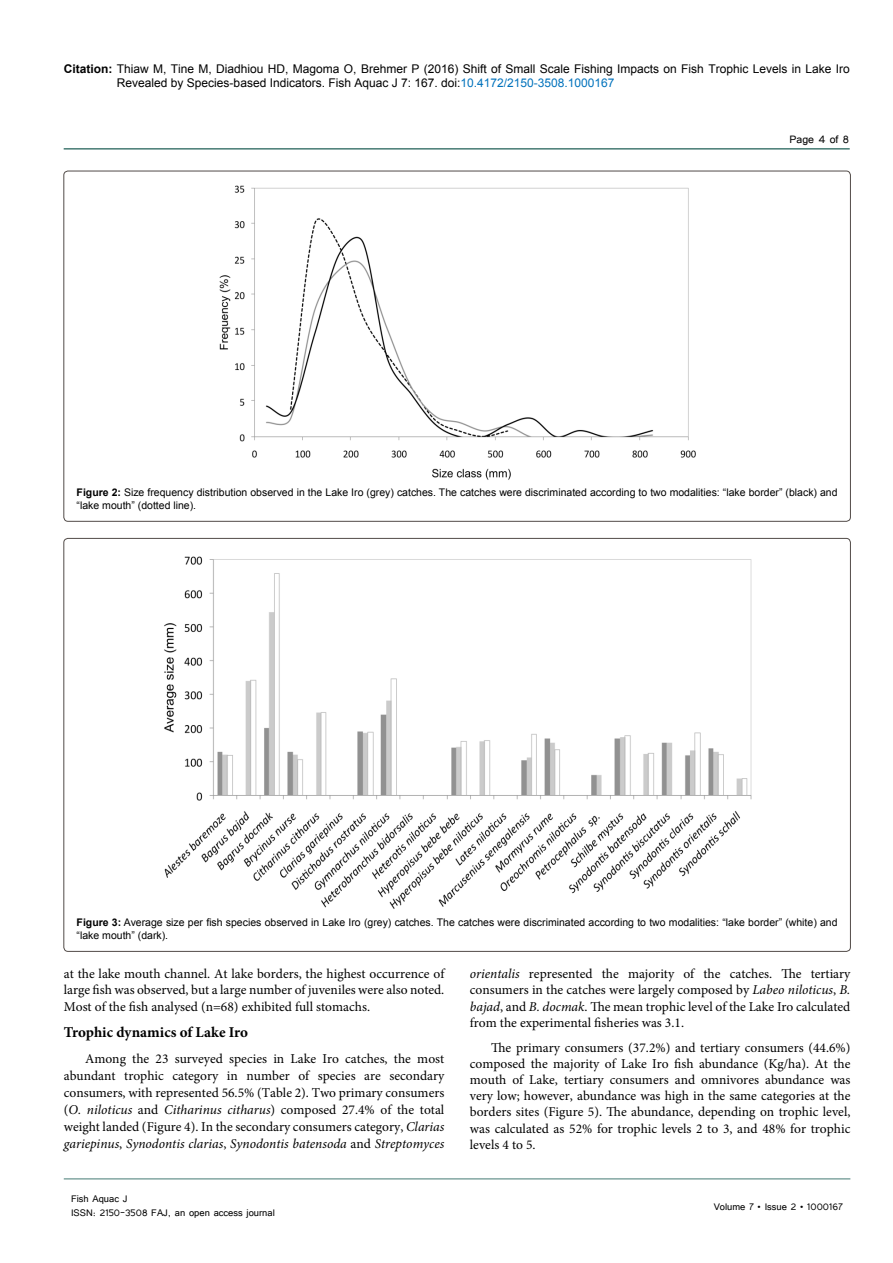
<style>
.page{position:relative;width:893px;height:1263px;background:#fff}
.page>*{position:absolute;margin:0;border:0;box-sizing:border-box;transform-origin:0 0}
.t1{font:700 15px "Minion Pro";color:#000}
.t2{font:13.5px/16.2px "Minion Pro";color:#000;text-align:justify}
.t3{font:13.5px "Tunga";color:#000}
.t4{font:12px/14.4px "Arial";color:#000}
.t5{font:12px/14.4px "Tunga";color:#000}
.t6{font:10.5px/12.6px "Arial";color:#000}
.s1{font-weight:700}
.s2{color:#0072bc}
.s3{font-style:italic}
</style>
<div class="page">
<hr style="left:64px;top:148px;width:786px;height:2px;background:#457a73">
<hr style="left:64px;top:1179px;width:786px;height:1px;background:#457a73">
<img style="left:219px;top:185px;width:477px;height:295px">
<img style="left:164px;top:556px;width:588px;height:353px">
<p class="t4" style="left:117px;top:61px;width:734px;text-indent:-53px"><span class="s1">Citation:</span> Thiaw M, Tine M, Diadhiou HD, Magoma O, Brehmer P (2016) Shift of Small Scale Fishing Impacts on Fish Trophic Levels in Lake Iro<br>Revealed by Species-based Indicators. Fish Aquac J 7: 167. doi:<span class="s2">10.4172/2150-3508.1000167</span></p>
<p class="t3" style="left:790px;top:131px;width:61px">Page 4 of 8</p>
<p class="t6" style="left:77px;top:486px;width:762px"><span class="s1">Figure 2:</span> Size frequency distribution observed in the Lake Iro (grey) catches. The catches were discriminated according to two modalities: “lake border” (black) and “lake mouth” (dotted line).</p>
<p class="t6" style="left:77px;top:916px;width:762px"><span class="s1">Figure 3:</span> Average size per fish species observed in Lake Iro (grey) catches. The catches were discriminated according to two modalities: “lake border” (white) and “lake mouth” (dark).</p>
<p class="t2" style="left:64px;top:966px;width:382px">at the lake mouth channel. At lake borders, the highest occurrence of large fish was observed, but a large number of juveniles were also noted.<br>Most of the fish analysed (n=68) exhibited full stomachs.</p>
<p class="t1" style="left:64px;top:1022px;width:186px">Trophic dynamics of Lake Iro</p>
<p class="t2" style="left:64px;top:1050px;width:382px;line-height:17px;text-indent:21px">Among the 23 surveyed species in Lake Iro catches, the most abundant trophic category in number of species are secondary consumers, with represented 56.5% (Table 2). Two primary consumers (<span class="s3">O. niloticus</span> and <span class="s3">Citharinus citharus</span>) composed 27.4% of the total weight landed (Figure 4). In the secondary consumers category, <span class="s3">Clarias gariepinus</span>, <span class="s3">Synodontis clarias</span>, <span class="s3">Synodontis batensoda</span> and <span class="s3">Streptomyces</span></p>
<p class="t5" style="left:71px;top:1190px;width:205px">Fish Aquac J<br>ISSN: 2150-3508 FAJ, an open access journal</p>
<p class="t2" style="left:470px;top:966px;width:382px"><span class="s3">orientalis</span> represented the majority of the catches. The tertiary consumers in the catches were largely composed by <span class="s3">Labeo niloticus</span>, <span class="s3">B. bajad</span>, and <span class="s3">B. docmak</span>. The mean trophic level of the Lake Iro calculated from the experimental fisheries was 3.1.</p>
<p class="t2" style="left:470px;top:1039px;width:382px;text-indent:21px">The primary consumers (37.2%) and tertiary consumers (44.6%) composed the majority of Lake Iro fish abundance (Kg/ha). At the mouth of Lake, tertiary consumers and omnivores abundance was very low; however, abundance was high in the same categories at the borders sites (Figure 5). The abundance, depending on trophic level, was calculated as 52% for trophic levels 2 to 3, and 48% for trophic levels 4 to 5.</p>
<p class="t5" style="left:714px;top:1199px;width:131px">Volume 7 • Issue 2 • 1000167</p>
</div>
